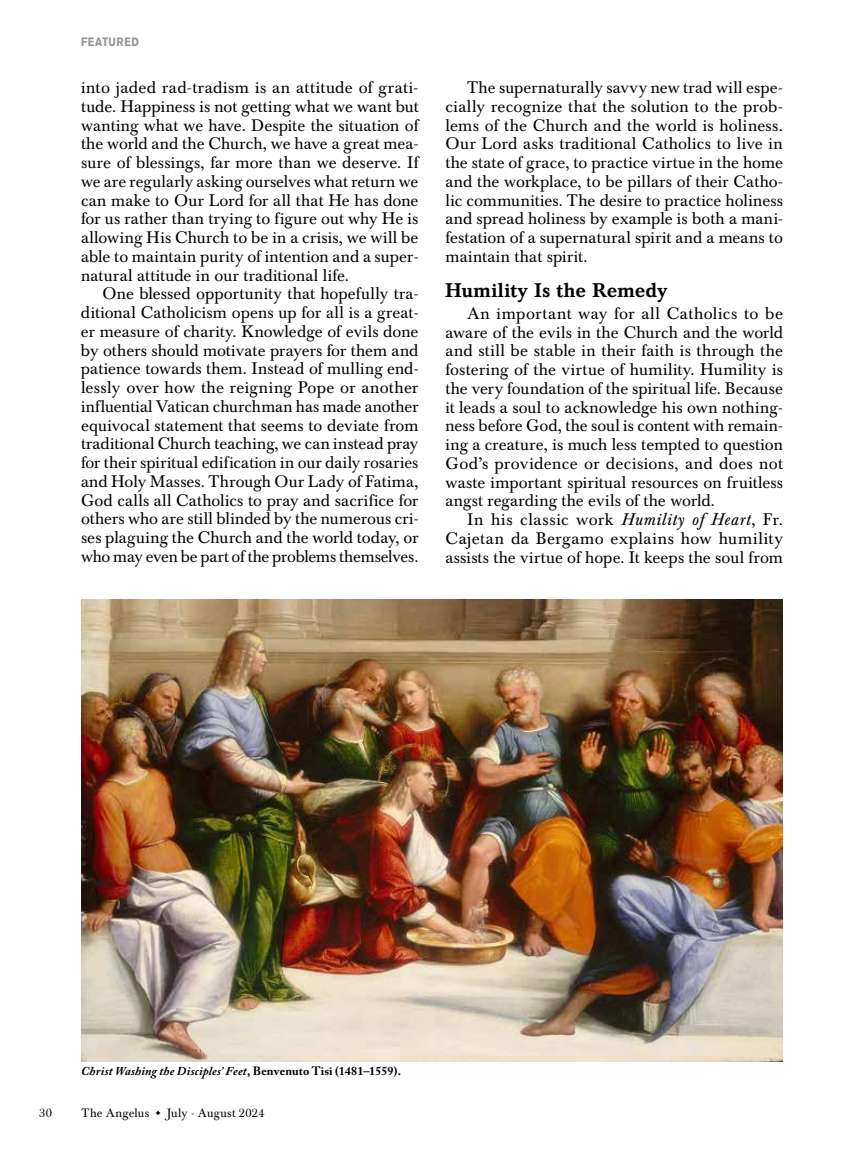
<style>
.page{position:relative;width:864px;height:1161px;background:#fff}
.page>*{position:absolute;margin:0;border:0;box-sizing:border-box;transform-origin:0 0}
.t1{font:500 19.5px "Baskerville BE";letter-spacing:.01em;color:#000}
.t2{font:16.5px/18.8px "Baskerville BE";letter-spacing:.005em;color:#000;text-align:justify}
.t3{font:italic 700 12px "Adobe Caslon Pro";letter-spacing:.02em;color:#000}
.t4{font:12px "Baskerville BE";letter-spacing:.02em;color:#000}
.t5{font:700 12px "Akzidenz Grotesk BE";letter-spacing:.055em;color:#939598;scale:.85 1}
.s1{font-style:italic}
.s2{font-style:normal}
</style>
<div class="page">
<img style="left:81px;top:600px;width:702px;height:461px">
<p class="t5" style="left:81px;top:35px;width:70px">FEATURED</p>
<p class="t2" style="left:81px;top:79px;width:339px">into jaded rad-tradism is an attitude of grati&shy;tude. Happiness is not getting what we want but wanting what we have. Despite the situation of the world and the Church, we have a great mea&shy;sure of blessings, far more than we deserve. If we are regularly asking ourselves what return we can make to Our Lord for all that He has done for us rather than trying to figure out why He is allowing His Church to be in a crisis, we will be able to maintain purity of intention and a super&shy;natural attitude in our traditional life.</p>
<p class="t2" style="left:81px;top:285px;width:339px;text-indent:22px">One blessed opportunity that hopefully tra&shy;ditional Catholicism opens up for all is a great&shy;er measure of charity. Knowledge of evils done by others should motivate prayers for them and patience towards them. Instead of mulling end&shy;lessly over how the reigning Pope or another influential Vatican churchman has made another equivocal statement that seems to deviate from traditional Church teaching, we can instead pray for their spiritual edification in our daily rosaries and Holy Masses. Through Our Lady of Fatima, God calls all Catholics to pray and sacrifice for others who are still blinded by the numerous cri&shy;ses plaguing the Church and the world today, or who may even be part of the problems themselves.</p>
<p class="t2" style="left:446px;top:79px;width:339px;text-indent:22px">The supernaturally savvy new trad will espe&shy;cially recognize that the solution to the prob&shy;lems of the Church and the world is holiness.<br>Our Lord asks traditional Catholics to live in the state of grace, to practice virtue in the home and the workplace, to be pillars of their Catho&shy;lic communities. The desire to practice holiness and spread holiness by example is both a mani&shy;festation of a supernatural spirit and a means to maintain that spirit.</p>
<p class="t1" style="left:446px;top:279px;width:224px">Humility Is the Remedy</p>
<p class="t2" style="left:446px;top:304px;width:339px;text-indent:22px">An important way for all Catholics to be aware of the evils in the Church and the world and still be stable in their faith is through the fostering of the virtue of humility. Humility is the very foundation of the spiritual life. Because it leads a soul to acknowledge his own nothing&shy;ness before God, the soul is content with remain&shy;ing a creature, is much less tempted to question God’s providence or decisions, and does not waste important spiritual resources on fruitless angst regarding the evils of the world.</p>
<p class="t2" style="left:446px;top:511px;width:339px;text-indent:22px">In his classic work <span class="s1">Humility of Heart</span>, Fr.<br>Cajetan da Bergamo explains how humility assists the virtue of hope. It keeps the soul from</p>
<p class="t3" style="left:81px;top:1064px;width:322px">Christ Washing the Disciples’ Feet<span class="s2">, Benvenuto Tisi (1481–1559).</span></p>
<p class="t4" style="left:39px;top:1106px;width:15px">30</p>
<p class="t4" style="left:82px;top:1106px;width:185px">The Angelus ◆ July - August 2024</p>
</div>
